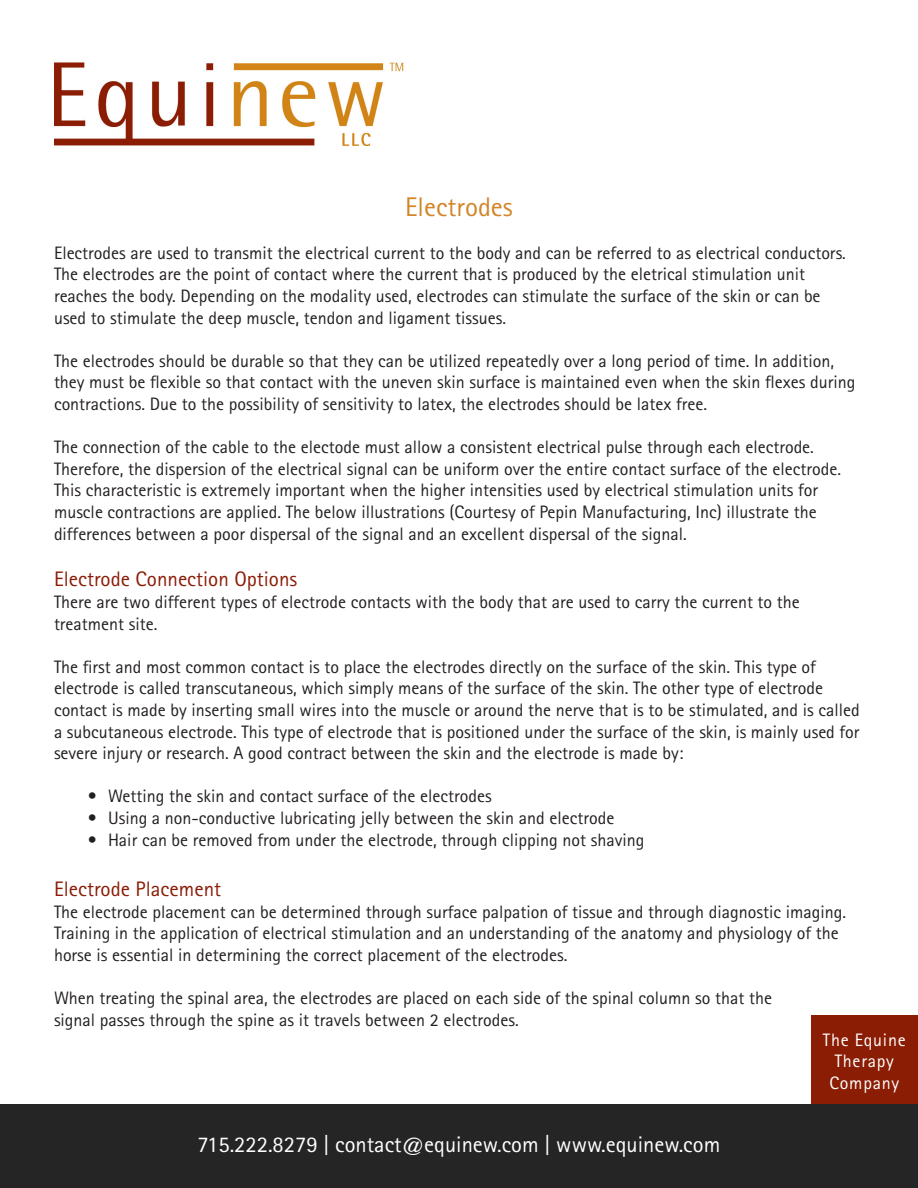
<style>
.page{position:relative;width:918px;height:1188px;background:#fff}
.page>*{position:absolute;margin:0;border:0;box-sizing:border-box;transform-origin:0 0}
.t1{font:27px "Rotis Sans Serif";color:#d28529}
.t2{font:22.5px "Rotis Sans Serif";color:#fff}
.t3{font:21px "Rotis Sans Serif";color:#8c1c06}
.t4{font:18px/21.6px "Rotis Sans Serif";color:#231f20}
.t5{font:18px "Rotis Sans Serif";letter-spacing:.04em;color:#fff}
</style>
<div class="page">
<div style="left:812px;top:1015px;width:106px;height:108px;background:#8b1d04"></div>
<div style="left:0;top:1104px;width:918px;height:84px;background:#252525"></div>
<img style="left:54px;top:62px;width:350px;height:83px">
<p class="t1" style="left:405px;top:191px;width:109px">Electrodes</p>
<p class="t4" style="left:54px;top:242px;width:793px">Electrodes are used to transmit the electrical current to the body and can be referred to as electrical conductors.<br>The electrodes are the point of contact where the current that is produced by the eletrical stimulation unit reaches the body. Depending on the modality used, electrodes can stimulate the surface of the skin or can be used to stimulate the deep muscle, tendon and ligament tissues.</p>
<p class="t4" style="left:54px;top:350px;width:803px">The electrodes should be durable so that they can be utilized repeatedly over a long period of time. In addition, they must be flexible so that contact with the uneven skin surface is maintained even when the skin flexes during contractions. Due to the possibility of sensitivity to latex, the electrodes should be latex free.</p>
<p class="t4" style="left:54px;top:436px;width:789px">The connection of the cable to the electode must allow a consistent electrical pulse through each electrode.<br>Therefore, the dispersion of the electrical signal can be uniform over the entire contact surface of the electrode.<br>This characteristic is extremely important when the higher intensities used by electrical stimulation units for muscle contractions are applied. The below illustrations (Courtesy of Pepin Manufacturing, Inc) illustrate the differences between a poor dispersal of the signal and an excellent dispersal of the signal.</p>
<p class="t3" style="left:54px;top:567px;width:245px">Electrode Connection Options</p>
<p class="t4" style="left:54px;top:591px;width:747px">There are two different types of electrode contacts with the body that are used to carry the current to the treatment site.</p>
<p class="t4" style="left:54px;top:656px;width:807px">The first and most common contact is to place the electrodes directly on the surface of the skin. This type of electrode is called transcutaneous, which simply means of the surface of the skin. The other type of electrode contact is made by inserting small wires into the muscle or around the nerve that is to be stimulated, and is called a subcutaneous electrode. This type of electrode that is positioned under the surface of the skin, is mainly used for severe injury or research. A good contract between the skin and the electrode is made by:</p>
<p class="t4" style="left:88px;top:785px;width:406px">• Wetting the skin and contact surface of the electrodes</p>
<p class="t4" style="left:88px;top:807px;width:528px">• Using a non-conductive lubricating jelly between the skin and electrode</p>
<p class="t4" style="left:88px;top:829px;width:558px">• Hair can be removed from under the electrode, through clipping not shaving</p>
<p class="t3" style="left:54px;top:877px;width:169px">Electrode Placement</p>
<p class="t4" style="left:54px;top:901px;width:794px">The electrode placement can be determined through surface palpation of tissue and through diagnostic imaging.<br>Training in the application of electrical stimulation and an understanding of the anatomy and physiology of the horse is essential in determining the correct placement of the electrodes.</p>
<p class="t4" style="left:54px;top:987px;width:720px">When treating the spinal area, the electrodes are placed on each side of the spinal column so that the signal passes through the spine as it travels between 2 electrodes.</p>
<p class="t2" style="left:198px;top:1131px;width:524px">715.222.8279 | contact@equinew.com | www.equinew.com</p>
<p class="t5" style="left:823px;top:1029px;width:84px">The Equine</p>
<p class="t5" style="left:835px;top:1051px;width:60px">Therapy</p>
<p class="t5" style="left:830px;top:1072px;width:71px">Company</p>
</div>
